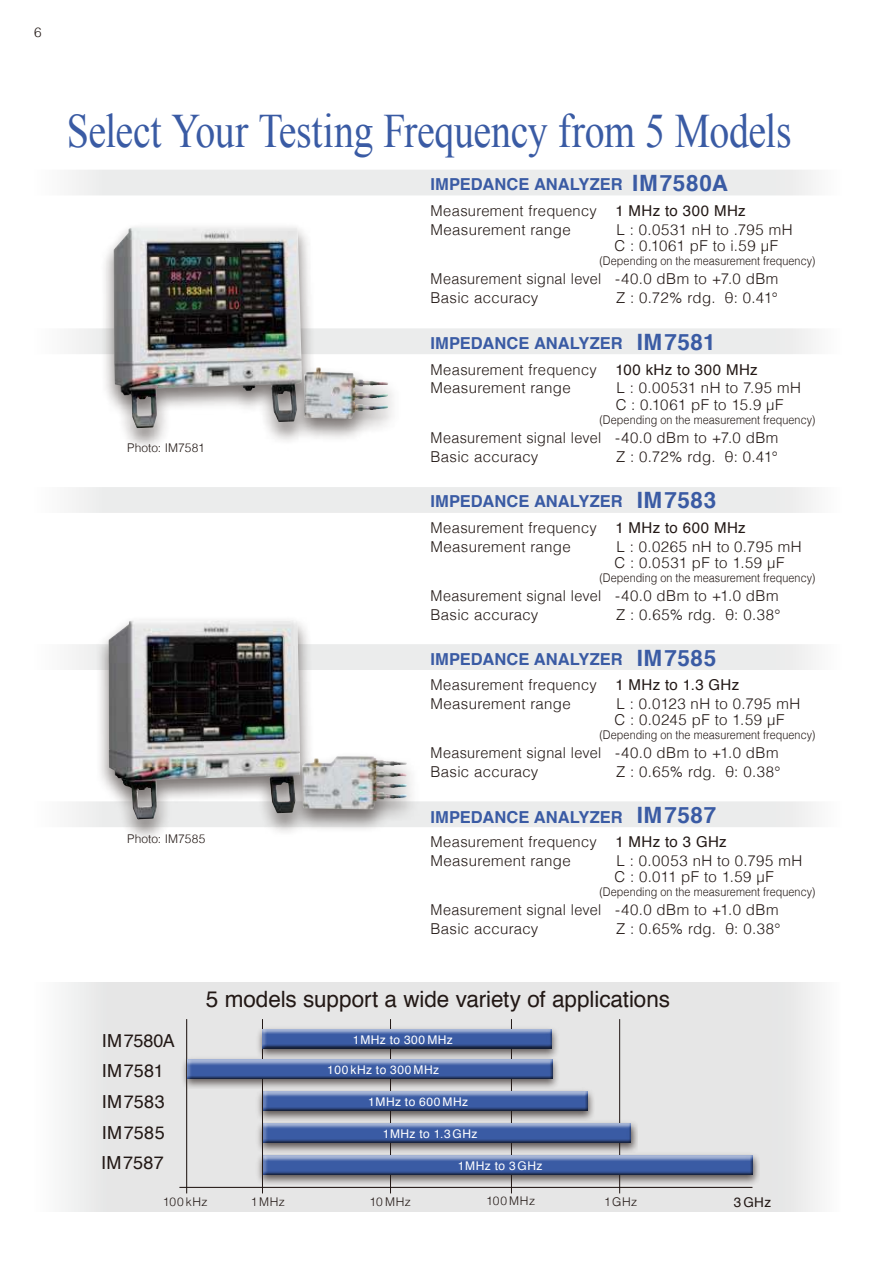
<style>
.page{position:relative;width:893px;height:1263px;background:#fff}
.page>*{position:absolute;margin:0;border:0;box-sizing:border-box;transform-origin:0 0}
.t1{font:48px "Times New Roman";letter-spacing:-.01em;color:#3a5ba4;scale:.83 1}
.t2{font:22.5px "Helvetica";letter-spacing:-.005em;color:#221815}
.t3{font:18px/30.8px "Helvetica";letter-spacing:.02em;color:#221815;text-align:justify}
.t4{font:700 16.5px "Helvetica";letter-spacing:.005em;color:#3a5ba4}
.t5{font:300 15px/18.6px "Helvetica";letter-spacing:.02em;color:#221815}
.t6{font:300 15px/18.6px "Helvetica";letter-spacing:.02em;color:#221815;scale:.96 1}
.t7{font:13.5px "Helvetica";color:#221815}
.t8{font:300 13.5px "Helvetica";color:#221815}
.t9{font:300 12px "Helvetica";letter-spacing:.005em;color:#221815;scale:.9 1}
.t10{font:12px "Helvetica";letter-spacing:.04em;color:#fff}
.t11{font:300 12px "Helvetica";letter-spacing:.005em;color:#221815}
.s1{font-size:22.5px}
.s2{font-weight:400}
</style>
<div class="page">
<div style="left:100px;top:222px;width:301px;height:229px;background:#221815;opacity:.6"></div>
<img style="left:114px;top:227px;width:274px;height:201px">
<div style="left:94px;top:615px;width:326px;height:227px;background:#221815;opacity:.6"></div>
<img style="left:109px;top:620px;width:298px;height:199px">
<hr style="left:390px;top:1019px;width:1px;height:174px;background:#221815">
<hr style="left:511px;top:1019px;width:1px;height:174px;background:#221815">
<hr style="left:619px;top:1019px;width:1px;height:174px;background:#221815">
<hr style="left:179px;top:1187px;width:573px;height:1px;background:#221815">
<div style="left:255px;top:1087px;width:340px;height:34px;background:#221815;opacity:.7"></div>
<svg style="left:261px;top:1089px;width:331px;height:22px;background:#5a72a7"></svg>
<div style="left:255px;top:1119px;width:383px;height:33px;background:#221815;opacity:.7"></div>
<div style="left:261px;top:1121px;width:372px;height:21px;background:#e0e0e0"></div>
<svg style="left:261px;top:1122px;width:372px;height:21px;background:#506aa4"></svg>
<div style="left:255px;top:1151px;width:505px;height:34px;background:#221815;opacity:.7"></div>
<div style="left:261px;top:1153px;width:494px;height:22px;background:#d9d9d8"></div>
<svg style="left:261px;top:1155px;width:494px;height:21px;background:#4f68a1"></svg>
<hr style="left:262px;top:1019px;width:1px;height:174px;background:#221815">
<div style="left:255px;top:1025px;width:305px;height:33px;background:#221815;opacity:.65"></div>
<div style="left:262px;top:1026px;width:292px;height:22px;background:#e0e0e0"></div>
<svg style="left:262px;top:1028px;width:292px;height:21px;background:#4d669e"></svg>
<hr style="left:186px;top:1019px;width:1px;height:174px;background:#221815">
<div style="left:180px;top:1055px;width:379px;height:34px;background:#221815;opacity:.65"></div>
<div style="left:186px;top:1058px;width:369px;height:20px;background:#d3d2d2"></div>
<svg style="left:186px;top:1059px;width:369px;height:20px;background:#4f69a5"></svg>
<p class="t8" style="left:34px;top:27px;width:9px">6</p>
<h1 class="t1" style="left:67px;top:113px;width:874px">Select Your Testing Frequency from 5 Models</h1>
<p class="t4" style="left:431px;top:178px;width:299px">IMPEDANCE ANALYZER <span class="s1">IM7580A</span></p>
<p class="t5" style="left:431px;top:203px;width:317px">Measurement frequency <span class="s2">1 MHz to 300 MHz<br></span>Measurement range</p>
<p class="t5" style="left:615px;top:222px;width:180px;line-height:16.5px">L : 0.0531 nH to .795 mH<br>C : 0.1061 pF to i.59 μF</p>
<p class="t9" style="left:599px;top:256px;width:241px">(Depending on the measurement frequency)</p>
<p class="t6" style="left:431px;top:271px;width:364px">Measurement signal level -40.0 dBm to +7.0 dBm<br>Basic accuracy</p>
<p class="t5" style="left:616px;top:287px;width:163px">Z : 0.72% rdg. θ: 0.41°</p>
<p class="t11" style="left:127px;top:444px;width:79px">Photo: IM7581</p>
<p class="t11" style="left:127px;top:834px;width:80px">Photo: IM7585</p>
<p class="t4" style="left:431px;top:337px;width:287px">IMPEDANCE ANALYZER <span class="s1">IM7581</span></p>
<p class="t5" style="left:431px;top:362px;width:329px">Measurement frequency <span class="s2">100 kHz to 300 MHz<br></span>Measurement range</p>
<p class="t5" style="left:616px;top:381px;width:187px;line-height:16.5px">L : 0.00531 nH to 7.95 mH<br>C : 0.1061 pF to 15.9 μF</p>
<p class="t9" style="left:599px;top:415px;width:241px">(Depending on the measurement frequency)</p>
<p class="t6" style="left:431px;top:430px;width:364px">Measurement signal level -40.0 dBm to +7.0 dBm<br>Basic accuracy</p>
<p class="t5" style="left:616px;top:446px;width:163px">Z : 0.72% rdg. θ: 0.41°</p>
<p class="t4" style="left:431px;top:495px;width:287px">IMPEDANCE ANALYZER <span class="s1">IM7583</span></p>
<p class="t5" style="left:431px;top:520px;width:317px">Measurement frequency <span class="s2">1 MHz to 600 MHz<br></span>Measurement range</p>
<p class="t5" style="left:615px;top:539px;width:189px;line-height:16.5px">L : 0.0265 nH to 0.795 mH<br>C : 0.0531 pF to 1.59 μF</p>
<p class="t9" style="left:599px;top:573px;width:241px">(Depending on the measurement frequency)</p>
<p class="t6" style="left:431px;top:588px;width:364px">Measurement signal level -40.0 dBm to +1.0 dBm<br>Basic accuracy</p>
<p class="t5" style="left:616px;top:604px;width:166px">Z : 0.65% rdg. θ: 0.38°</p>
<p class="t4" style="left:431px;top:653px;width:287px">IMPEDANCE ANALYZER <span class="s1">IM7585</span></p>
<p class="t5" style="left:431px;top:677px;width:310px">Measurement frequency <span class="s2">1 MHz to 1.3 GHz<br></span>Measurement range</p>
<p class="t5" style="left:615px;top:696px;width:187px;line-height:16.5px">L : 0.0123 nH to 0.795 mH<br>C : 0.0245 pF to 1.59 μF</p>
<p class="t9" style="left:599px;top:730px;width:241px">(Depending on the measurement frequency)</p>
<p class="t6" style="left:431px;top:745px;width:364px">Measurement signal level -40.0 dBm to +1.0 dBm<br>Basic accuracy</p>
<p class="t5" style="left:616px;top:761px;width:166px">Z : 0.65% rdg. θ: 0.38°</p>
<p class="t4" style="left:431px;top:810px;width:287px">IMPEDANCE ANALYZER <span class="s1">IM7587</span></p>
<p class="t5" style="left:431px;top:834px;width:298px">Measurement frequency <span class="s2">1 MHz to 3 GHz<br></span>Measurement range</p>
<p class="t5" style="left:615px;top:853px;width:189px;line-height:16.5px">L : 0.0053 nH to 0.795 mH<br>C : 0.011 pF to 1.59 μF</p>
<p class="t9" style="left:599px;top:887px;width:241px">(Depending on the measurement frequency)</p>
<p class="t6" style="left:431px;top:902px;width:364px">Measurement signal level -40.0 dBm to +1.0 dBm<br>Basic accuracy</p>
<p class="t5" style="left:616px;top:918px;width:166px">Z : 0.65% rdg. θ: 0.38°</p>
<p class="t3" style="left:102px;top:1027px;width:75px">IM7580A</p>
<p class="t3" style="left:101px;top:1057px;width:65px">IM7581<br>IM7583<br>IM7585<br>IM7587</p>
<h2 class="t2" style="left:206px;top:990px;width:465px">5 models support a wide variety of applications</h2>
<p class="t10" style="left:353px;top:1035px;width:101px">1MHz to 300 MHz</p>
<p class="t10" style="left:327px;top:1065px;width:114px">100 kHz to 300 MHz</p>
<p class="t10" style="left:368px;top:1097px;width:101px">1MHz to 600 MHz</p>
<p class="t10" style="left:383px;top:1129px;width:96px">1MHz to 1.3 GHz</p>
<p class="t10" style="left:458px;top:1161px;width:86px">1MHz to 3 GHz</p>
<p class="t11" style="left:163px;top:1197px;width:46px">100 kHz</p>
<p class="t11" style="left:251px;top:1197px;width:35px">1MHz</p>
<p class="t11" style="left:369px;top:1197px;width:43px">10 MHz</p>
<p class="t11" style="left:486px;top:1196px;width:50px">100 MHz</p>
<p class="t11" style="left:604px;top:1197px;width:35px">1GHz</p>
<p class="t7" style="left:734px;top:1197px;width:39px">3GHz</p>
</div>
